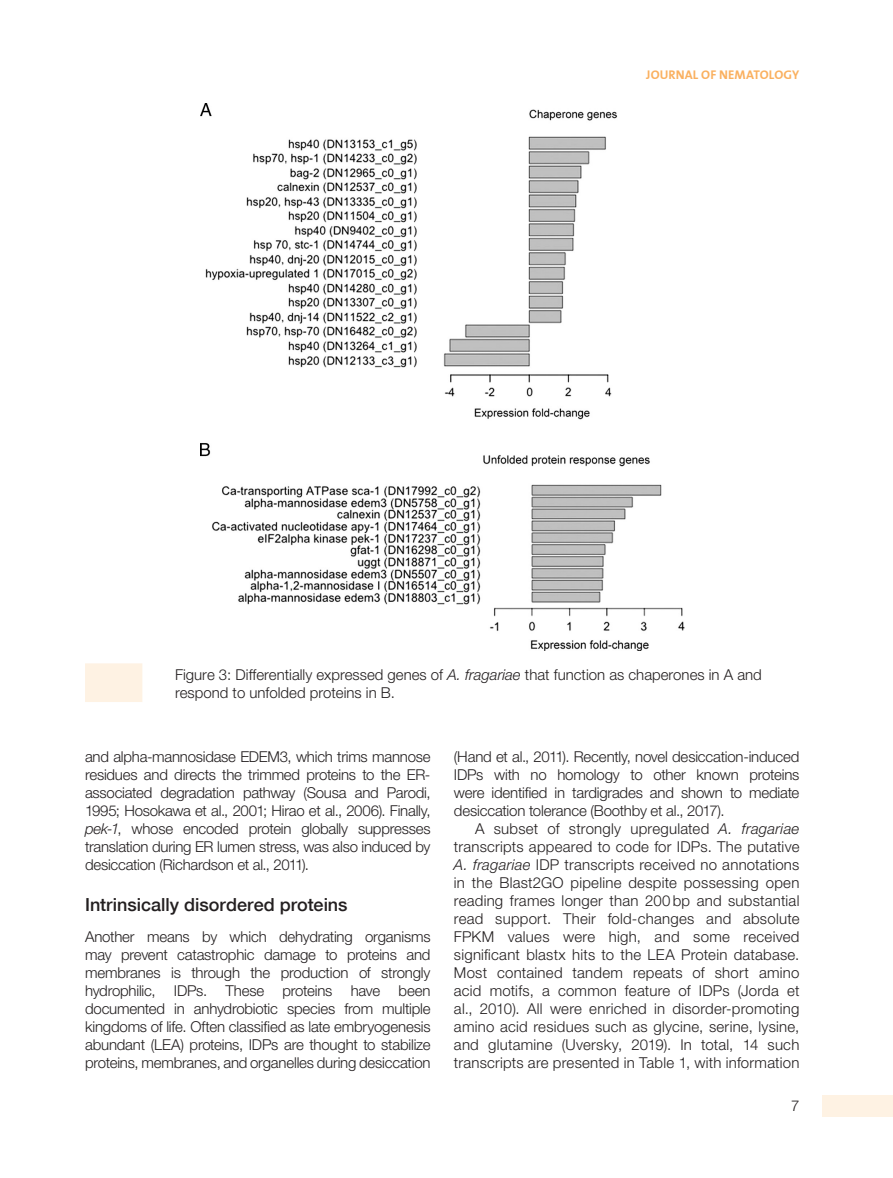
<style>
.page{position:relative;width:893px;height:1178px;background:#fff}
.page>*{position:absolute;margin:0;border:0;box-sizing:border-box;transform-origin:0 0}
.pSec2ttl{font:500 18px "Helvetica Neue LT Com";color:#231f20}
.pPara{font:300 15px/18px "Helvetica Neue LT Pro";letter-spacing:-.01em;color:#231f20;text-align:justify}
.pFirstpara{font:300 15px/18px "Helvetica Neue LT Pro";letter-spacing:-.01em;color:#231f20;text-align:justify}
.pfigure_caption2{font:300 15px/18px "Helvetica Neue LT Pro";color:#231f20}
.t1{font:700 12.75px "The Mix Plain";letter-spacing:.01em;color:#fab05f}
.s1{font-family:"Helvetica Neue LT Std";font-style:italic}
</style>
<div class="page">
<div style="left:823px;top:1095px;width:70px;height:21px;background:#fef2e3"></div>
<div style="left:85px;top:663px;width:57px;height:39px;background:#fef2e3"></div>
<img style="left:200px;top:104px;width:484px;height:547px">
<p class="t1" style="left:646px;top:64px;width:155px">JOURNAL OF NEMATOLOGY</p>
<p class="pfigure_caption2" style="left:175px;top:665px;width:588px">Figure 3: Differentially expressed genes of <span class="s1">A. fragariae</span> that function as chaperones in A and respond to unfolded proteins in B.</p>
<p class="pPara" style="left:85px;top:748px;width:347px">and alpha-mannosidase EDEM3, which trims mannose residues and directs the trimmed proteins to the ER&shy;associated degradation pathway (Sousa and Parodi, 1995; Hosokawa et al., 2001; Hirao et al., 2006). Finally, <span class="s1">pek-1</span>, whose encoded protein globally suppresses translation during ER lumen stress, was also induced by desiccation (Richardson et al., 2011).</p>
<p class="pSec2ttl" style="left:85px;top:894px;width:264px">Intrinsically disordered proteins</p>
<p class="pFirstpara" style="left:85px;top:927px;width:347px">Another means by which dehydrating organisms may prevent catastrophic damage to proteins and membranes is through the production of strongly hydrophilic, IDPs. These proteins have been documented in anhydrobiotic species from multiple kingdoms of life. Often classified as late embryogenesis abundant (LEA) proteins, IDPs are thought to stabilize proteins, membranes, and organelles during desiccation</p>
<p class="pFirstpara" style="left:454px;top:748px;width:347px">(Hand et al., 2011). Recently, novel desiccation-induced IDPs with no homology to other known proteins were identified in tardigrades and shown to mediate desiccation tolerance (Boothby et al., 2017).</p>
<p class="pPara" style="left:454px;top:820px;width:347px;text-indent:21px">A subset of strongly upregulated <span class="s1">A. fragariae </span>transcripts appeared to code for IDPs. The putative <span class="s1">A. fragariae</span> IDP transcripts received no annotations in the Blast2GO pipeline despite possessing open reading frames longer than 200 bp and substantial read support. Their fold-changes and absolute FPKM values were high, and some received significant blastx hits to the LEA Protein database.<br>Most contained tandem repeats of short amino acid motifs, a common feature of IDPs (Jorda et al., 2010). All were enriched in disorder-promoting amino acid residues such as glycine, serine, lysine, and glutamine (Uversky, 2019). In total, 14 such transcripts are presented in Table 1, with information</p>
<p class="pPara" style="left:791px;top:1096px;width:10px">7</p>
</div>
